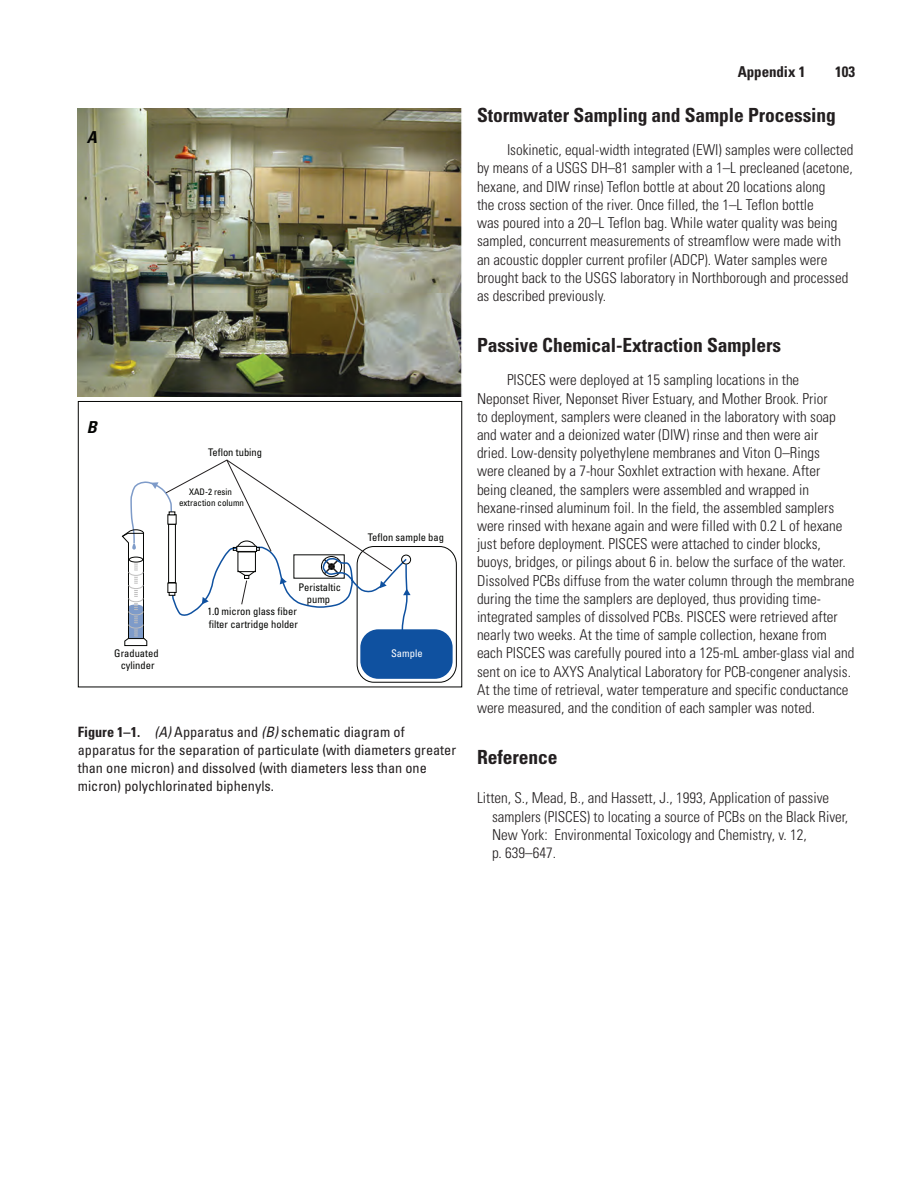
<style>
.page{position:relative;width:918px;height:1188px;background:#fff}
.page>*{position:absolute;margin:0;border:0;box-sizing:border-box;transform-origin:0 0}
.Heading_2{font:700 condensed 19.5px "Univers";letter-spacing:-.005em;color:#231f20}
.t1{font:italic 700 condensed 16.5px "Univers";color:#040503}
.HalfTitleTextNoHyph{font:300 condensed 15px/18.1px "Univers";color:#231f20}
.ReferenceUnivers{font:300 condensed 15px/18.1px "Univers";color:#231f20}
.t2{font:700 condensed 15px "Univers";letter-spacing:-.005em;color:#231f20}
.FigureCaption{font:condensed 14.25px/18px "Univers";color:#231f20}
.t3{font:condensed 10.5px/12.6px "Univers";color:#040503;text-align:center}
.t4{font:condensed 10.5px "Univers";color:#fff}
.t5{font:condensed 9px/10.8px "Univers";color:#040503;text-align:center}
.s1{font-weight:700}
.s2{font-style:italic}
</style>
<div class="page">
<img style="left:77px;top:108px;width:385px;height:288px">
<div style="left:78px;top:401px;width:384px;height:286px;border:1px solid #040503"></div>
<div style="left:357px;top:546px;width:100px;height:137px;border:1px solid #040503;border-radius:17px"></div>
<div style="left:360px;top:629px;width:93px;height:50px;background:#0f51a0;border-radius:18px"></div>
<svg style="left:121px;top:460px;width:290px;height:186px"></svg>
<p class="t1" style="left:87px;top:127px;width:12px">A</p>
<p class="t1" style="left:87px;top:417px;width:12px">B</p>
<p class="t3" style="left:208px;top:446px;width:55px">Teflon tubing</p>
<p class="t5" style="left:179px;top:486px;width:66px">XAD-2 resin extraction column</p>
<p class="t3" style="left:114px;top:647px;width:46px">Graduated cylinder</p>
<p class="t3" style="left:298px;top:580px;width:44px">Peristaltic pump</p>
<p class="t3" style="left:208px;top:605px;width:92px;text-align:left">1.0 micron glass fiber filter cartridge holder</p>
<p class="t3" style="left:368px;top:531px;width:78px">Teflon sample bag</p>
<p class="t4" style="left:391px;top:647px;width:33px">Sample</p>
<p class="FigureCaption" style="left:78px;top:723px;width:380px"><span class="s1">Figure 1–1.</span> <span class="s2">(A)</span> Apparatus and <span class="s2">(B)</span> schematic diagram of apparatus for the separation of particulate (with diameters greater than one micron) and dissolved (with diameters less than one micron) polychlorinated biphenyls.</p>
<p class="t2" style="left:738px;top:62px;width:69px">Appendix 1</p>
<p class="t2" style="left:835px;top:62px;width:21px">103</p>
<p class="Heading_2" style="left:477px;top:103px;width:361px">Stormwater Sampling and Sample Processing</p>
<p class="HalfTitleTextNoHyph" style="left:477px;top:141px;width:378px;text-indent:30px">Isokinetic, equal-width integrated (EWI) samples were collected by means of a USGS DH–81 sampler with a 1–L precleaned (acetone, hexane, and DIW rinse) Teflon bottle at about 20 locations along<br>the cross section of the river. Once filled, the 1–L Teflon bottle<br>was poured into a 20–L Teflon bag. While water quality was being sampled, concurrent measurements of streamflow were made with an acoustic doppler current profiler (ADCP). Water samples were brought back to the USGS laboratory in Northborough and processed as described previously.</p>
<p class="Heading_2" style="left:477px;top:333px;width:306px">Passive Chemical-Extraction Samplers</p>
<p class="HalfTitleTextNoHyph" style="left:477px;top:371px;width:379px;text-indent:30px">PISCES were deployed at 15 sampling locations in the Neponset River, Neponset River Estuary, and Mother Brook. Prior<br>to deployment, samplers were cleaned in the laboratory with soap and water and a deionized water (DIW) rinse and then were air<br>dried. Low-density polyethylene membranes and Viton O–Rings<br>were cleaned by a 7-hour Soxhlet extraction with hexane. After<br>being cleaned, the samplers were assembled and wrapped in hexane-rinsed aluminum foil. In the field, the assembled samplers were rinsed with hexane again and were filled with 0.2 L of hexane just before deployment. PISCES were attached to cinder blocks, buoys, bridges, or pilings about 6 in. below the surface of the water.<br>Dissolved PCBs diffuse from the water column through the membrane during the time the samplers are deployed, thus providing time&shy;integrated samples of dissolved PCBs. PISCES were retrieved after nearly two weeks. At the time of sample collection, hexane from each PISCES was carefully poured into a 125-mL amber-glass vial and sent on ice to AXYS Analytical Laboratory for PCB-congener analysis.<br>At the time of retrieval, water temperature and specific conductance were measured, and the condition of each sampler was noted.</p>
<p class="Heading_2" style="left:477px;top:745px;width:82px">Reference</p>
<p class="ReferenceUnivers" style="left:492px;top:789px;width:358px;text-indent:-15px">Litten, S., Mead, B., and Hassett, J., 1993, Application of passive samplers (PISCES) to locating a source of PCBs on the Black River, New York: Environmental Toxicology and Chemistry, v. 12,<br>p. 639–647.</p>
</div>
